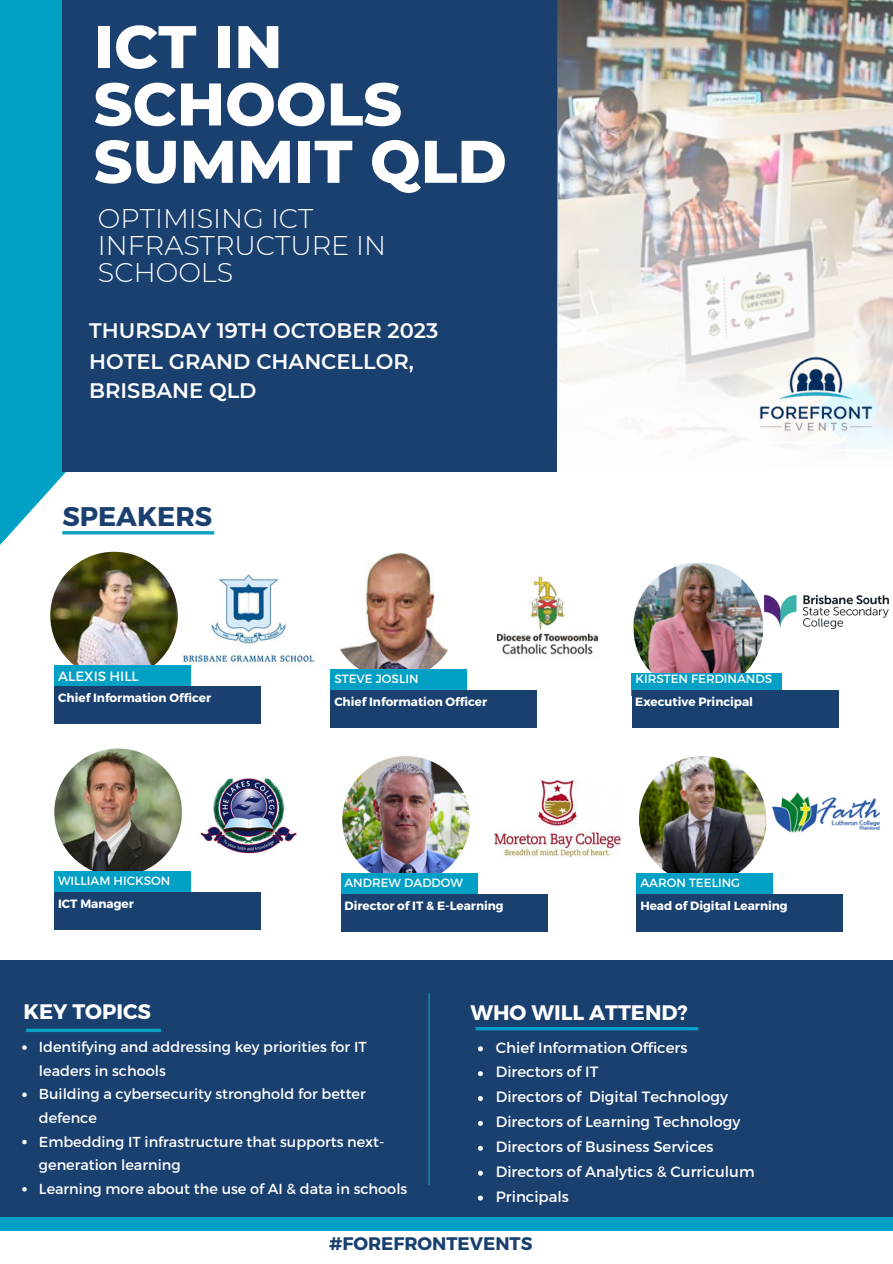
<style>
.page{position:relative;width:893px;height:1264px;background:#fff}
.page>*{position:absolute;margin:0;border:0;box-sizing:border-box;transform-origin:0 0}
.t1{font:800 60px/57.3px "Montserrat";color:#fff}
.t2{font:300 27px/27px "Montserrat";color:#fff}
.t3{font:700 27px "Montserrat";color:#1a4070}
.t4{font:600 21px/29.2px "Montserrat";color:#fff}
.t5{font:700 21px "Montserrat";color:#fff}
.t6{font:700 18.15px "Montserrat";color:#1a4070}
.t7{font:14.85px "Montserrat";color:#fff}
.t8{font:14.4px/23.5px "Montserrat";color:#fff}
.t9{font:13.5px "Montserrat";color:#fff}
.t10{font:700 12px "Montserrat";color:#fff}
.t11{font:12px "Montserrat";color:#fff}
</style>
<div class="page">
<svg style="left:0;top:0;width:452px;height:930px"></svg>
<div style="left:63px;top:0;width:495px;height:471px;background:#1a4070"></div>
<img style="left:330px;top:552px;width:128px;height:127px;border-radius:50%">
<img style="left:182px;top:573px;width:134px;height:92px">
<img style="left:50px;top:552px;width:128px;height:127px;border-radius:50%">
<img style="left:639px;top:756px;width:128px;height:117px">
<img style="left:342px;top:756px;width:128px;height:127px;border-radius:50%">
<img style="left:633px;top:563px;width:130px;height:109px">
<hr style="left:62px;top:531px;width:152px;height:3px;background:#03a0c5">
<div style="left:340px;top:873px;width:137px;height:26px;background:#03a0c5"></div>
<div style="left:340px;top:894px;width:207px;height:38px;background:#1a4070"></div>
<img style="left:54px;top:748px;width:128px;height:128px;border-radius:50%">
<div style="left:54px;top:871px;width:137px;height:26px;background:#03a0c5"></div>
<div style="left:54px;top:891px;width:207px;height:38px;background:#1a4070"></div>
<div style="left:636px;top:873px;width:137px;height:26px;background:#03a0c5"></div>
<div style="left:636px;top:894px;width:207px;height:38px;background:#1a4070"></div>
<div style="left:54px;top:665px;width:137px;height:26px;background:#03a0c5"></div>
<div style="left:54px;top:686px;width:207px;height:38px;background:#1a4070"></div>
<div style="left:330px;top:669px;width:137px;height:26px;background:#03a0c5"></div>
<div style="left:330px;top:690px;width:207px;height:38px;background:#1a4070"></div>
<div style="left:631px;top:672px;width:150px;height:23px;background:#03a0c5"></div>
<div style="left:631px;top:690px;width:207px;height:38px;background:#1a4070"></div>
<div style="left:0;top:960px;width:892px;height:270px;background:#03a0c5"></div>
<div style="left:0;top:960px;width:892px;height:256px;background:#1a4070"></div>
<svg style="left:26px;top:1028px;width:135px;height:4px"></svg>
<hr style="left:475px;top:1027px;width:223px;height:3px;background:#03a0c5">
<hr style="left:428px;top:992px;width:1px;height:193px;background:#03a0c5">
<img style="left:558px;top:0;width:334px;height:446px">
<img style="left:752px;top:347px;width:126px;height:98px">
<img style="left:497px;top:575px;width:100px;height:80px">
<img style="left:764px;top:595px;width:124px;height:33px">
<img style="left:494px;top:780px;width:127px;height:77px">
<img style="left:771px;top:792px;width:108px;height:41px">
<div style="left:838px;top:445px;width:54px;height:65px;background:#fff"></div>
<div style="left:760px;top:442px;width:55px;height:55px;background:#fff"></div>
<div style="left:788px;top:442px;width:55px;height:55px;background:#fefefe"></div>
<img style="left:200px;top:766px;width:98px;height:97px">
<svg style="left:22px;top:1045px;width:5px;height:4px"></svg>
<svg style="left:22px;top:1092px;width:5px;height:5px"></svg>
<svg style="left:22px;top:1139px;width:5px;height:5px"></svg>
<svg style="left:22px;top:1187px;width:5px;height:4px"></svg>
<svg style="left:478px;top:1046px;width:5px;height:5px"></svg>
<svg style="left:478px;top:1071px;width:5px;height:5px"></svg>
<svg style="left:478px;top:1096px;width:5px;height:5px"></svg>
<svg style="left:478px;top:1121px;width:5px;height:4px"></svg>
<svg style="left:478px;top:1145px;width:5px;height:5px"></svg>
<svg style="left:478px;top:1170px;width:5px;height:5px"></svg>
<svg style="left:478px;top:1195px;width:5px;height:5px"></svg>
<p class="t1" style="left:94px;top:18px;width:414px">ICT IN<br>SCHOOLS<br>SUMMIT QLD</p>
<p class="t2" style="left:98px;top:205px;width:290px">OPTIMISING ICT<br>INFRASTRUCTURE IN<br>SCHOOLS</p>
<p class="t4" style="left:89px;top:316px;width:350px">THURSDAY 19TH OCTOBER 2023</p>
<p class="t4" style="left:89px;top:347px;width:326px">HOTEL GRAND CHANCELLOR,<br>BRISBANE QLD</p>
<p class="t3" style="left:62px;top:499px;width:151px">SPEAKERS</p>
<p class="t9" style="left:58px;top:667px;width:82px">ALEXIS HILL</p>
<p class="t10" style="left:58px;top:690px;width:154px">Chief Information Officer</p>
<p class="t11" style="left:58px;top:872px;width:114px">WILLIAM HICKSON</p>
<p class="t10" style="left:58px;top:895px;width:77px">ICT Manager</p>
<p class="t11" style="left:334px;top:671px;width:86px">STEVE JOSLIN</p>
<p class="t10" style="left:334px;top:694px;width:154px">Chief Information Officer</p>
<p class="t11" style="left:344px;top:875px;width:120px">ANDREW DADDOW</p>
<p class="t10" style="left:344px;top:898px;width:161px">Director of IT &amp; E-Learning</p>
<p class="t11" style="left:635px;top:671px;width:138px">KIRSTEN FERDINANDS</p>
<p class="t10" style="left:635px;top:694px;width:119px">Executive Principal</p>
<p class="t11" style="left:640px;top:875px;width:101px">AARON TEELING</p>
<p class="t10" style="left:640px;top:898px;width:149px">Head of Digital Learning</p>
<p class="t5" style="left:23px;top:997px;width:129px">KEY TOPICS</p>
<p class="t5" style="left:470px;top:998px;width:218px">WHO WILL ATTEND?</p>
<p class="t8" style="left:39px;top:1034px;width:329px">Identifying and addressing key priorities for IT leaders in schools</p>
<p class="t8" style="left:39px;top:1081px;width:328px">Building a cybersecurity stronghold for better defence</p>
<p class="t8" style="left:39px;top:1128px;width:347px">Embedding IT infrastructure that supports next&shy;generation learning</p>
<p class="t8" style="left:39px;top:1176px;width:370px">Learning more about the use of AI &amp; data in schools</p>
<p class="t7" style="left:496px;top:1037px;width:193px">Chief Information Officers</p>
<p class="t7" style="left:496px;top:1062px;width:104px">Directors of IT</p>
<p class="t7" style="left:496px;top:1087px;width:234px">Directors of Digital Technology</p>
<p class="t7" style="left:496px;top:1112px;width:246px">Directors of Learning Technology</p>
<p class="t7" style="left:496px;top:1137px;width:219px">Directors of Business Services</p>
<p class="t7" style="left:496px;top:1161px;width:260px">Directors of Analytics &amp; Curriculum</p>
<p class="t7" style="left:496px;top:1186px;width:75px">Principals</p>
<p class="t6" style="left:329px;top:1231px;width:205px">#FOREFRONTEVENTS</p>
</div>
